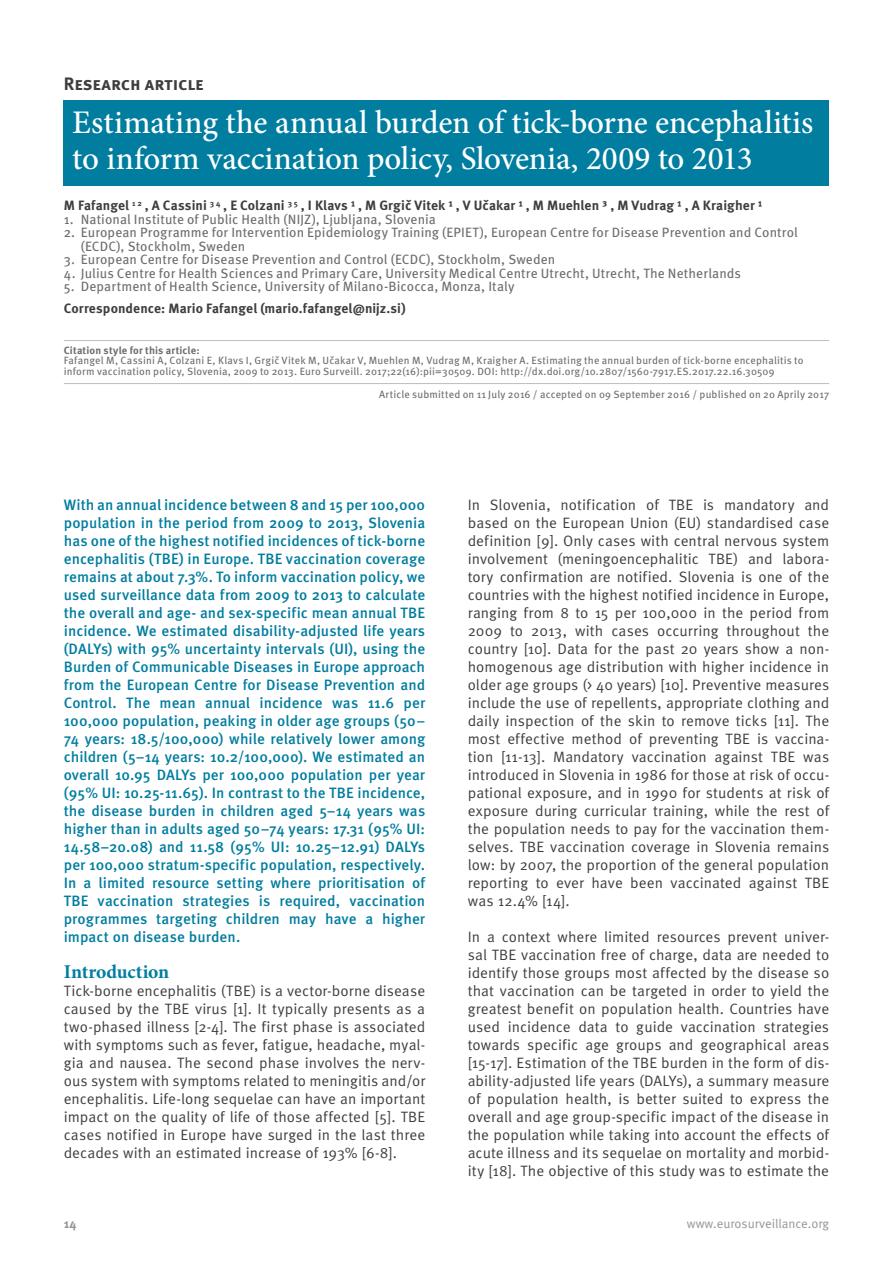
<style>
.page{position:relative;width:893px;height:1263px;background:#fff}
.page>*{position:absolute;margin:0;border:0;box-sizing:border-box;transform-origin:0 0}
.t1{font:500 33px/36px "Minion Pro";letter-spacing:-.005em;color:#fff}
.t2{font:700 19.5px "Minion Pro";letter-spacing:-.005em;color:#007d9f}
.t3{font:700 18px "Meta Pro";color:#3e3e3f}
.t4{font:15px/18px "Meta Pro";letter-spacing:.005em;color:#3e3e3f;text-align:justify}
.t5{font:500 15px/18px "Meta Pro";color:#007d9f;text-align:justify}
.t6{font:13.5px/13.5px "Meta Pro";letter-spacing:.005em;color:#6c6d70}
.t7{font:700 13.5px "Meta Pro";letter-spacing:.01em;color:#3e3e3f}
.t8{font:12.75px "Meta Pro";color:#939598}
.t9{font:700 12.75px "Meta Pro";color:#939598}
.t10{font:10.5px/10.5px "Meta Pro";letter-spacing:.015em;color:#6c6d70}
.t11{font:700 10.5px "Meta Pro";letter-spacing:.015em;color:#6c6d70}
</style>
<div class="page">
<hr style="left:64px;top:340px;width:765px;height:1px;background:#bcbdc0">
<hr style="left:64px;top:383px;width:765px;height:1px;background:#bcbdc0">
<div style="left:64px;top:100px;width:765px;height:86px;background:#007d9f"></div>
<p class="t3" style="left:64px;top:72px;width:141px">Research article</p>
<h1 class="t1" style="left:72px;top:104px;width:743px">Estimating the annual burden of tick-borne encephalitis to inform vaccination policy, Slovenia, 2009 to 2013</h1>
<p class="t7" style="left:64px;top:197px;width:700px">M Fafangel <sup>1</sup> <sup>2</sup> , A Cassini <sup>3</sup> <sup>4</sup> , E Colzani <sup>3</sup> <sup>5</sup> , I Klavs ¹ , M Grgič Vitek ¹ , V Učakar ¹ , M Muehlen ³ , M Vudrag ¹ , A Kraigher ¹</p>
<p class="t6" style="left:64px;top:213px;width:374px">1. National Institute of Public Health (NIJZ), Ljubljana, Slovenia</p>
<p class="t6" style="left:81px;top:226px;width:719px;text-indent:-17px">2. European Programme for Intervention Epidemiology Training (EPIET), European Centre for Disease Prevention and Control (ECDC), Stockholm, Sweden</p>
<p class="t6" style="left:64px;top:253px;width:493px">3. European Centre for Disease Prevention and Control (ECDC), Stockholm, Sweden</p>
<p class="t6" style="left:64px;top:267px;width:679px">4. Julius Centre for Health Sciences and Primary Care, University Medical Centre Utrecht, Utrecht, The Netherlands</p>
<p class="t6" style="left:64px;top:280px;width:452px">5. Department of Health Science, University of Milano-Bicocca, Monza, Italy</p>
<p class="t7" style="left:64px;top:300px;width:343px">Correspondence: Mario Fafangel (mario.fafangel@nijz.si)</p>
<p class="t11" style="left:64px;top:343px;width:137px">Citation style for this article:</p>
<p class="t10" style="left:64px;top:356px;width:741px">Fafangel M, Cassini A, Colzani E, Klavs I, Grgič Vitek M, Učakar V, Muehlen M, Vudrag M, Kraigher A. Estimating the annual burden of tick-borne encephalitis to inform vaccination policy, Slovenia, 2009 to 2013. Euro Surveill. 2017;22(16):pii=30509. DOI: http://dx.doi.org/10.2807/1560-7917.ES.2017.22.16.30509</p>
<p class="t10" style="left:379px;top:389px;width:452px">Article submitted on 11 July 2016 / accepted on 09 September 2016 / published on 20 Aprily 2017</p>
<p class="t5" style="left:64px;top:496px;width:363px">With an annual incidence between 8 and 15 per 100,000 population in the period from 2009 to 2013, Slovenia has one of the highest notified incidences of tick-borne encephalitis (TBE) in Europe. TBE vaccination coverage remains at about 7.3%. To inform vaccination policy, we used surveillance data from 2009 to 2013 to calculate the overall and age- and sex-specific mean annual TBE incidence. We estimated disability-adjusted life years (DALYs) with 95% uncertainty intervals (UI), using the Burden of Communicable Diseases in Europe approach from the European Centre for Disease Prevention and Control. The mean annual incidence was 11.6 per 100,000 population, peaking in older age groups (50– 74 years: 18.5/100,000) while relatively lower among children (5–14 years: 10.2/100,000). We estimated an overall 10.95 DALYs per 100,000 population per year (95% UI: 10.25-11.65). In contrast to the TBE incidence, the disease burden in children aged 5–14 years was higher than in adults aged 50–74 years: 17.31 (95% UI:<br>14.58–20.08) and 11.58 (95% UI: 10.25–12.91) DALYs per 100,000 stratum-specific population, respectively.<br>In a limited resource setting where prioritisation of TBE vaccination strategies is required, vaccination programmes targeting children may have a higher impact on disease burden.</p>
<h2 class="t2" style="left:64px;top:958px;width:107px">Introduction</h2>
<p class="t4" style="left:64px;top:982px;width:363px">Tick-borne encephalitis (TBE) is a vector-borne disease caused by the TBE virus [1]. It typically presents as a two-phased illness [2-4]. The first phase is associated with symptoms such as fever, fatigue, headache, myal&shy;gia and nausea. The second phase involves the nerv&shy;ous system with symptoms related to meningitis and/or encephalitis. Life-long sequelae can have an important impact on the quality of life of those affected [5]. TBE cases notified in Europe have surged in the last three decades with an estimated increase of 193% [6-8].</p>
<p class="t4" style="left:468px;top:496px;width:363px">In Slovenia, notification of TBE is mandatory and based on the European Union (EU) standardised case definition [9]. Only cases with central nervous system involvement (meningoencephalitic TBE) and labora&shy;tory confirmation are notified. Slovenia is one of the countries with the highest notified incidence in Europe, ranging from 8 to 15 per 100,000 in the period from 2009 to 2013, with cases occurring throughout the country [10]. Data for the past 20 years show a non&shy;homogenous age distribution with higher incidence in older age groups (&gt; 40 years) [10]. Preventive measures include the use of repellents, appropriate clothing and daily inspection of the skin to remove ticks [11]. The most effective method of preventing TBE is vaccina&shy;tion [11-13]. Mandatory vaccination against TBE was introduced in Slovenia in 1986 for those at risk of occu&shy;pational exposure, and in 1990 for students at risk of exposure during curricular training, while the rest of the population needs to pay for the vaccination them&shy;selves. TBE vaccination coverage in Slovenia remains low: by 2007, the proportion of the general population reporting to ever have been vaccinated against TBE was 12.4% [14].</p>
<p class="t4" style="left:468px;top:928px;width:363px">In a context where limited resources prevent univer&shy;sal TBE vaccination free of charge, data are needed to identify those groups most affected by the disease so that vaccination can be targeted in order to yield the greatest benefit on population health. Countries have used incidence data to guide vaccination strategies towards specific age groups and geographical areas [15-17]. Estimation of the TBE burden in the form of dis&shy;ability-adjusted life years (DALYs), a summary measure of population health, is better suited to express the overall and age group-specific impact of the disease in the population while taking into account the effects of acute illness and its sequelae on mortality and morbid&shy;ity [18]. The objective of this study was to estimate the</p>
<p class="t9" style="left:64px;top:1215px;width:14px">14</p>
<p class="t8" style="left:687px;top:1215px;width:144px">www.eurosurveillance.org</p>
</div>
